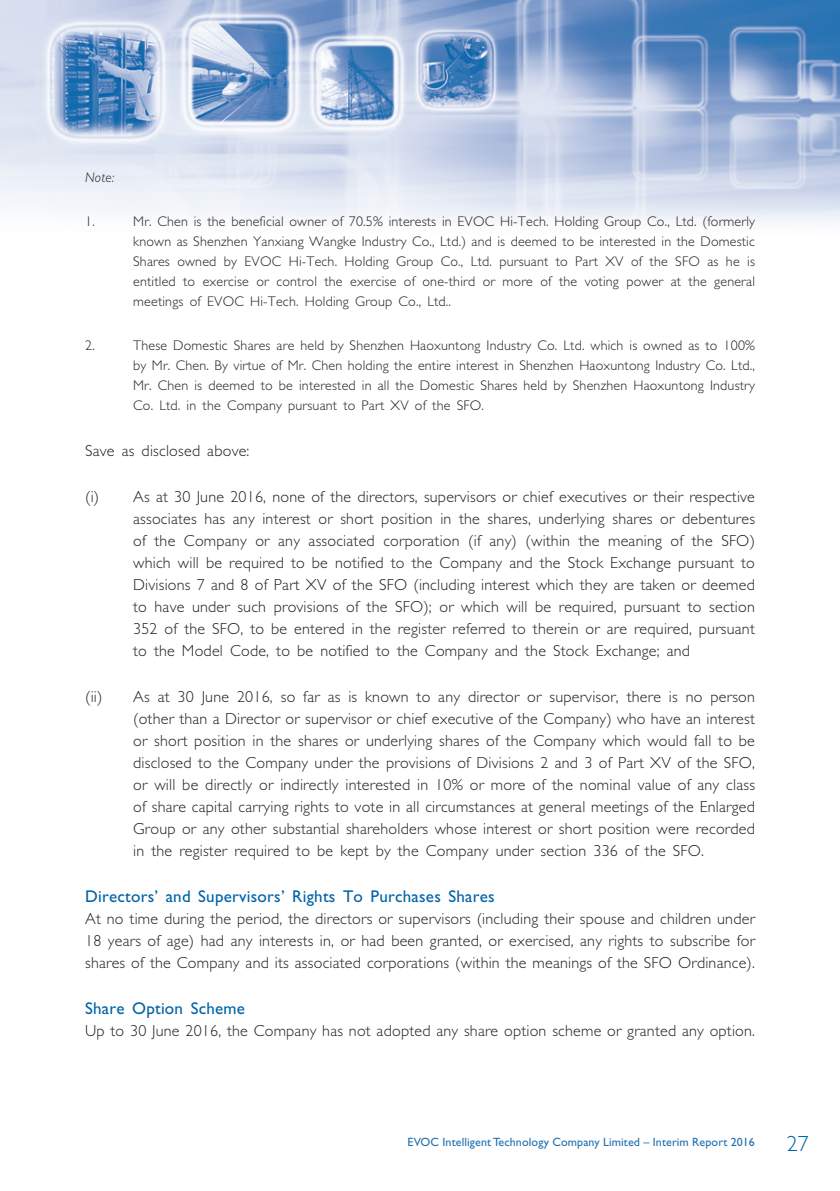
<style>
.page{position:relative;width:840px;height:1191px;background:#fff}
.page>*{position:absolute;margin:0;border:0;box-sizing:border-box;transform-origin:0 0}
.t1{font:300 22px "Gill Sans Std";color:#0163a7}
._04___H2{font:17px "Gill Sans Std";letter-spacing:.015em;color:#0163a7}
._07_IN0{font:300 16px/22px "Gill Sans Std";letter-spacing:.015em;color:#231f20;text-align:justify}
._01_Body_Text{font:300 16px/22px "Gill Sans Std";letter-spacing:.015em;color:#231f20;text-align:justify}
._21_IN0__Note{font:300 14px/20px "Gill Sans Std";letter-spacing:.015em;color:#231f20;text-align:justify}
._21_IN0__Note-2{font:italic 300 14px "Gill Sans Std";color:#231f20}
.t2{font:12px "Gill Sans Std";letter-spacing:.01em;color:#2071b1}
</style>
<div class="page">
<img style="left:0;top:0;width:839px;height:223px">
<p class="_21_IN0__Note-2" style="left:85px;top:169px;width:31px">Note:</p>
<p class="_21_IN0__Note" style="left:85px;top:211px;width:11px">1.</p>
<p class="_21_IN0__Note" style="left:133px;top:211px;width:623px">Mr. Chen is the beneficial owner of 70.5% interests in EVOC Hi-Tech. Holding Group Co., Ltd. (formerly known as Shenzhen Yanxiang Wangke Industry Co., Ltd.) and is deemed to be interested in the Domestic Shares owned by EVOC Hi-Tech. Holding Group Co., Ltd. pursuant to Part XV of the SFO as he is entitled to exercise or control the exercise of one-third or more of the voting power at the general meetings of EVOC Hi-Tech. Holding Group Co., Ltd..</p>
<p class="_21_IN0__Note" style="left:85px;top:335px;width:11px">2.</p>
<p class="_21_IN0__Note" style="left:133px;top:335px;width:623px">These Domestic Shares are held by Shenzhen Haoxuntong Industry Co. Ltd. which is owned as to 100% by Mr. Chen. By virtue of Mr. Chen holding the entire interest in Shenzhen Haoxuntong Industry Co. Ltd., Mr. Chen is deemed to be interested in all the Domestic Shares held by Shenzhen Haoxuntong Industry Co. Ltd. in the Company pursuant to Part XV of the SFO.</p>
<p class="_01_Body_Text" style="left:85px;top:440px;width:166px">Save as disclosed above:</p>
<p class="_07_IN0" style="left:133px;top:486px;width:623px;text-indent:-48px">(i) As at 30 June 2016, none of the directors, supervisors or chief executives or their respective associates has any interest or short position in the shares, underlying shares or debentures of the Company or any associated corporation (if any) (within the meaning of the SFO) which will be required to be notified to the Company and the Stock Exchange pursuant to Divisions 7 and 8 of Part XV of the SFO (including interest which they are taken or deemed to have under such provisions of the SFO); or which will be required, pursuant to section 352 of the SFO, to be entered in the register referred to therein or are required, pursuant to the Model Code, to be notified to the Company and the Stock Exchange; and</p>
<p class="_07_IN0" style="left:133px;top:686px;width:623px;text-indent:-48px">(ii) As at 30 June 2016, so far as is known to any director or supervisor, there is no person (other than a Director or supervisor or chief executive of the Company) who have an interest or short position in the shares or underlying shares of the Company which would fall to be disclosed to the Company under the provisions of Divisions 2 and 3 of Part XV of the SFO, or will be directly or indirectly interested in 10% or more of the nominal value of any class of share capital carrying rights to vote in all circumstances at general meetings of the Enlarged Group or any other substantial shareholders whose interest or short position were recorded in the register required to be kept by the Company under section 336 of the SFO.</p>
<p class="_04___H2" style="left:85px;top:886px;width:411px">Directors’ and Supervisors’ Rights To Purchases Shares</p>
<p class="_01_Body_Text" style="left:85px;top:908px;width:671px">At no time during the period, the directors or supervisors (including their spouse and children under 18 years of age) had any interests in, or had been granted, or exercised, any rights to subscribe for shares of the Company and its associated corporations (within the meanings of the SFO Ordinance).</p>
<p class="_04___H2" style="left:85px;top:998px;width:161px">Share Option Scheme</p>
<p class="_01_Body_Text" style="left:85px;top:1020px;width:671px">Up to 30 June 2016, the Company has not adopted any share option scheme or granted any option.</p>
<p class="t2" style="left:407px;top:1135px;width:348px">EVOC Intelligent Technology Company Limited – Interim Report 2016</p>
<h1 class="t1" style="left:786px;top:1131px;width:23px">27</h1>
</div>
